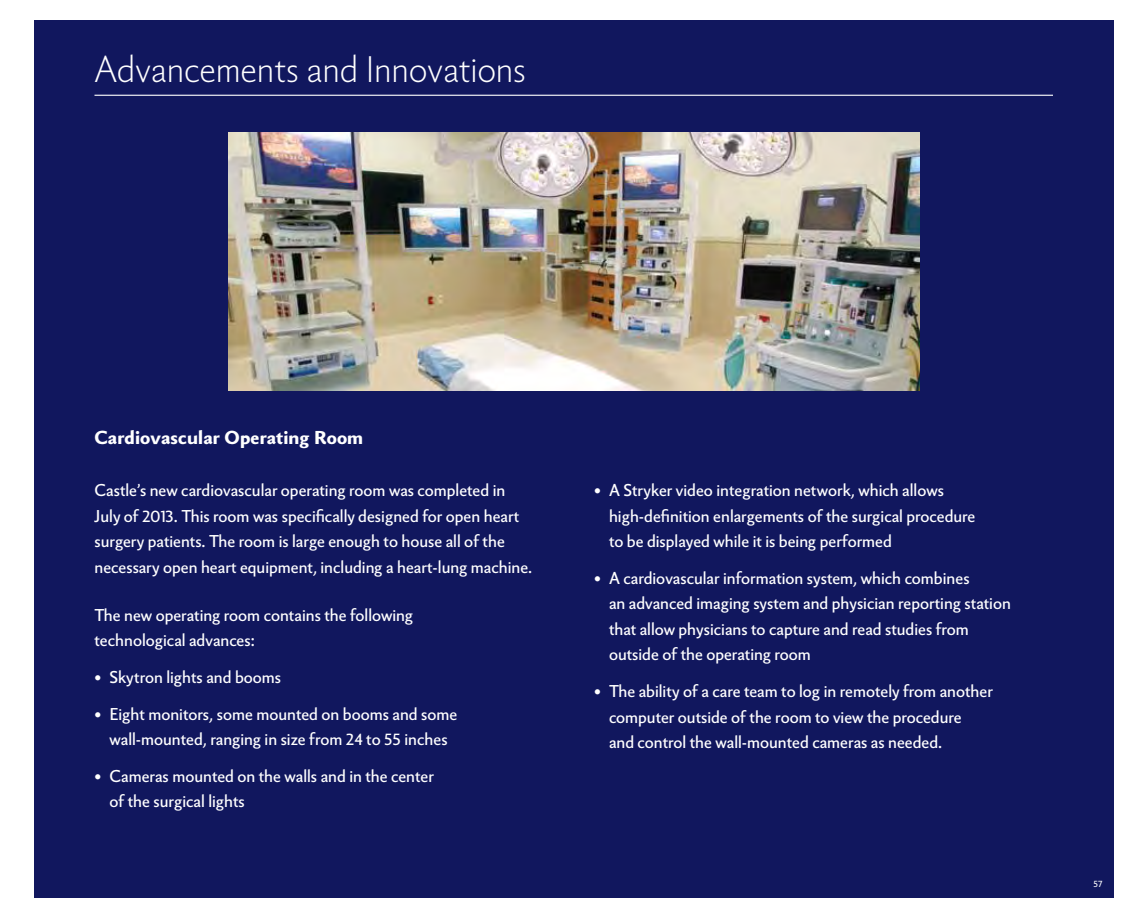
<style>
.page{position:relative;width:1134px;height:918px;background:#fff}
.page>*{position:absolute;margin:0;border:0;box-sizing:border-box;transform-origin:0 0}
.t1{font:300 36px "Berling Nova Sans Pro";letter-spacing:.01em;color:#fff}
.t2{font:800 18px "Berling Nova Sans Pro";letter-spacing:.01em;color:#fff}
.t3{font:16.5px/25.5px "Berling Nova Sans Pro";color:#fff}
.t4{font:9px "Berling Nova Sans Pro";color:#fff}
</style>
<div class="page">
<div style="left:34px;top:20px;width:1080px;height:878px;background:#11175e"></div>
<img style="left:228px;top:133px;width:691px;height:258px">
<hr style="left:94px;top:95px;width:959px;height:1px;background:#fff">
<h1 class="t1" style="left:94px;top:43px;width:433px">Advancements and Innovations</h1>
<p class="t2" style="left:94px;top:424px;width:270px">Cardiovascular Operating Room</p>
<p class="t3" style="left:94px;top:476px;width:439px">Castle’s new cardiovascular operating room was completed in July of 2013. This room was specifically designed for open heart surgery patients. The room is large enough to house all of the necessary open heart equipment, including a heart-lung machine.</p>
<p class="t3" style="left:94px;top:601px;width:320px">The new operating room contains the following technological advances:</p>
<p class="t3" style="left:94px;top:663px;width:188px">• Skytron lights and booms</p>
<p class="t3" style="left:94px;top:700px;width:364px;text-align:center">• Eight monitors, some mounted on booms and some wall‑mounted, ranging in size from 24 to 55 inches</p>
<p class="t3" style="left:109px;top:762px;width:326px;text-indent:-15px">• Cameras mounted on the walls and in the center of the surgical lights</p>
<p class="t3" style="left:609px;top:476px;width:368px;text-indent:-15px">• A Stryker video integration network, which allows high‑definition enlargements of the surgical procedure to be displayed while it is being performed</p>
<p class="t3" style="left:609px;top:564px;width:403px;text-indent:-15px">• A cardiovascular information system, which combines<br>an advanced imaging system and physician reporting station that allow physicians to capture and read studies from outside of the operating room</p>
<p class="t3" style="left:609px;top:677px;width:385px;text-indent:-15px">• The ability of a care team to log in remotely from another computer outside of the room to view the procedure<br>and control the wall-mounted cameras as needed.</p>
<p class="t4" style="left:1093px;top:877px;width:11px">57</p>
</div>
